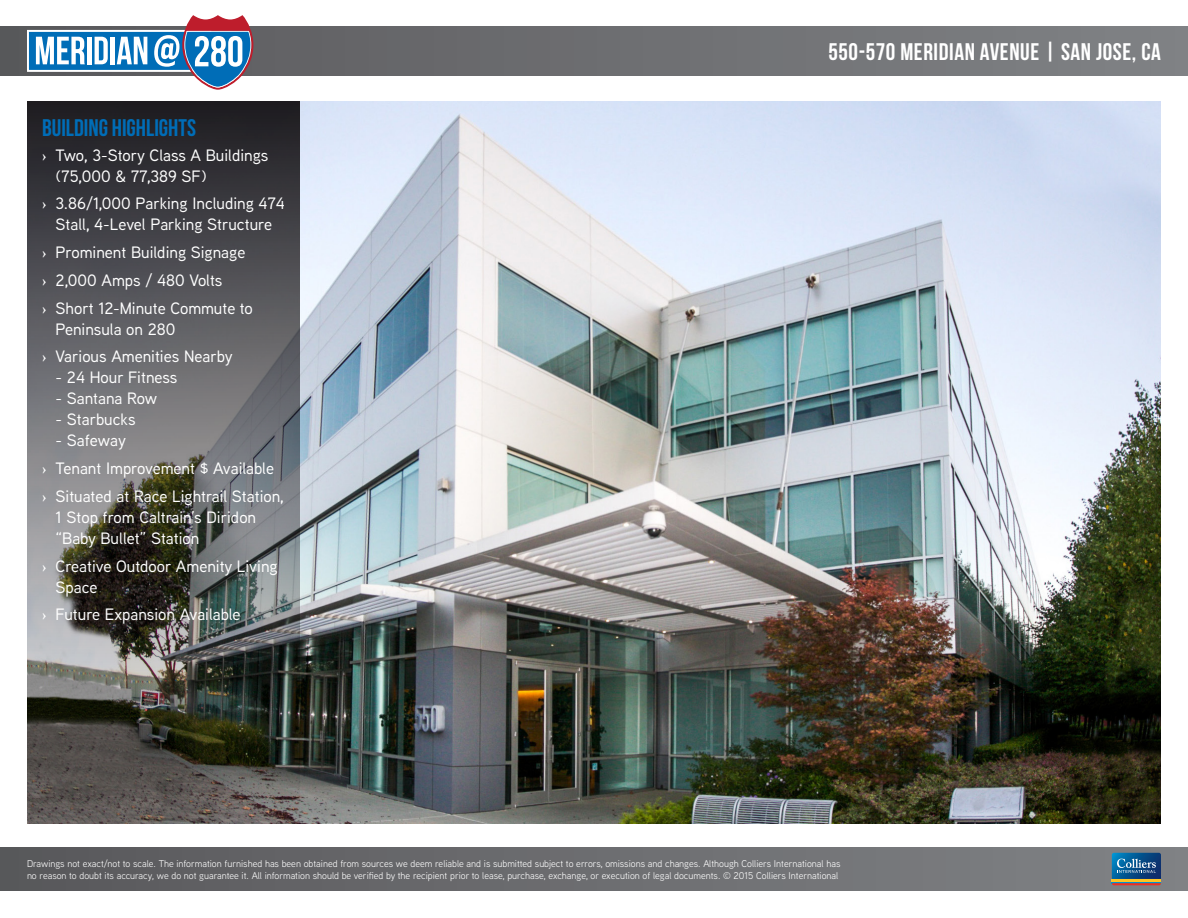
<style>
.page{position:relative;width:1188px;height:918px;background:#fff}
.page>*{position:absolute;margin:0;border:0;box-sizing:border-box;transform-origin:0 0}
.t1{font:24px "Bebas Neue";letter-spacing:.025em;color:#fff}
.t2{font:24px "Bebas Neue";color:#006db7}
.t3{font:500 16.5px/21px "Aaux Next";color:#fff}
.t4{font:9.75px/12px "Aaux Next";color:#fff}
.s1{font-family:"Minion Pro";font-weight:700;font-stretch:condensed}
</style>
<div class="page">
<div style="left:0;top:847px;width:1188px;height:44px;background:linear-gradient(to right,#58585b,#818284)"></div>
<svg style="left:0;top:26px;width:1188px;height:49px;background:#707174"></svg>
<svg style="left:1112px;top:853px;width:49px;height:32px;background:#406c8a"></svg>
<svg style="left:27px;top:15px;width:226px;height:75px"></svg>
<img style="left:300px;top:101px;width:861px;height:722px">
<svg style="left:27px;top:101px;width:273px;height:723px;background:#565656"></svg>
<p class="t2" style="left:42px;top:114px;width:155px">BUILDING HIGHLIGHTS</p>
<p class="t3" style="left:56px;top:144px;width:214px;text-indent:-14px"><span class="s1">›</span> Two, 3-Story Class A Buildings (75,000 &amp; 77,389 SF)</p>
<p class="t3" style="left:42px;top:193px;width:244px;text-align:center"><span class="s1">›</span> 3.86/1,000 Parking Including 474<br>Stall, 4-Level Parking Structure</p>
<p class="t3" style="left:42px;top:241px;width:205px"><span class="s1">›</span> Prominent Building Signage</p>
<p class="t3" style="left:42px;top:269px;width:182px"><span class="s1">›</span> 2,000 Amps / 480 Volts</p>
<p class="t3" style="left:56px;top:297px;width:199px;text-indent:-14px"><span class="s1">›</span> Short 12-Minute Commute to<br>Peninsula on 280</p>
<p class="t3" style="left:42px;top:346px;width:192px"><span class="s1">›</span> Various Amenities Nearby</p>
<p class="t3" style="left:56px;top:367px;width:123px">- 24 Hour Fitness</p>
<p class="t3" style="left:56px;top:388px;width:103px">- Santana Row</p>
<p class="t3" style="left:56px;top:409px;width:81px">- Starbucks</p>
<p class="t3" style="left:56px;top:430px;width:72px">- Safeway</p>
<p class="t3" style="left:42px;top:457px;width:233px"><span class="s1">›</span> Tenant Improvement $ Available</p>
<p class="t3" style="left:56px;top:485px;width:230px;text-indent:-14px"><span class="s1">›</span> Situated at Race Lightrail Station,<br>1 Stop from Caltrain’s Diridon “Baby Bullet” Station</p>
<p class="t3" style="left:56px;top:555px;width:224px;text-indent:-14px"><span class="s1">›</span> Creative Outdoor Amenity Living<br>Space</p>
<p class="t3" style="left:42px;top:604px;width:200px"><span class="s1">›</span> Future Expansion Available</p>
<h1 class="t1" style="left:828px;top:38px;width:334px">550-570 MERIDIAN AVENUE | SAN JOSE, CA</h1>
<p class="t4" style="left:27px;top:857px;width:815px">Drawings not exact/not to scale. The information furnished has been obtained from sources we deem reliable and is submitted subject to errors, omissions and changes. Although Colliers International has no reason to doubt its accuracy, we do not guarantee it. All information should be verified by the recipient prior to lease, purchase, exchange, or execution of legal documents. © 2015 Colliers International</p>
</div>
